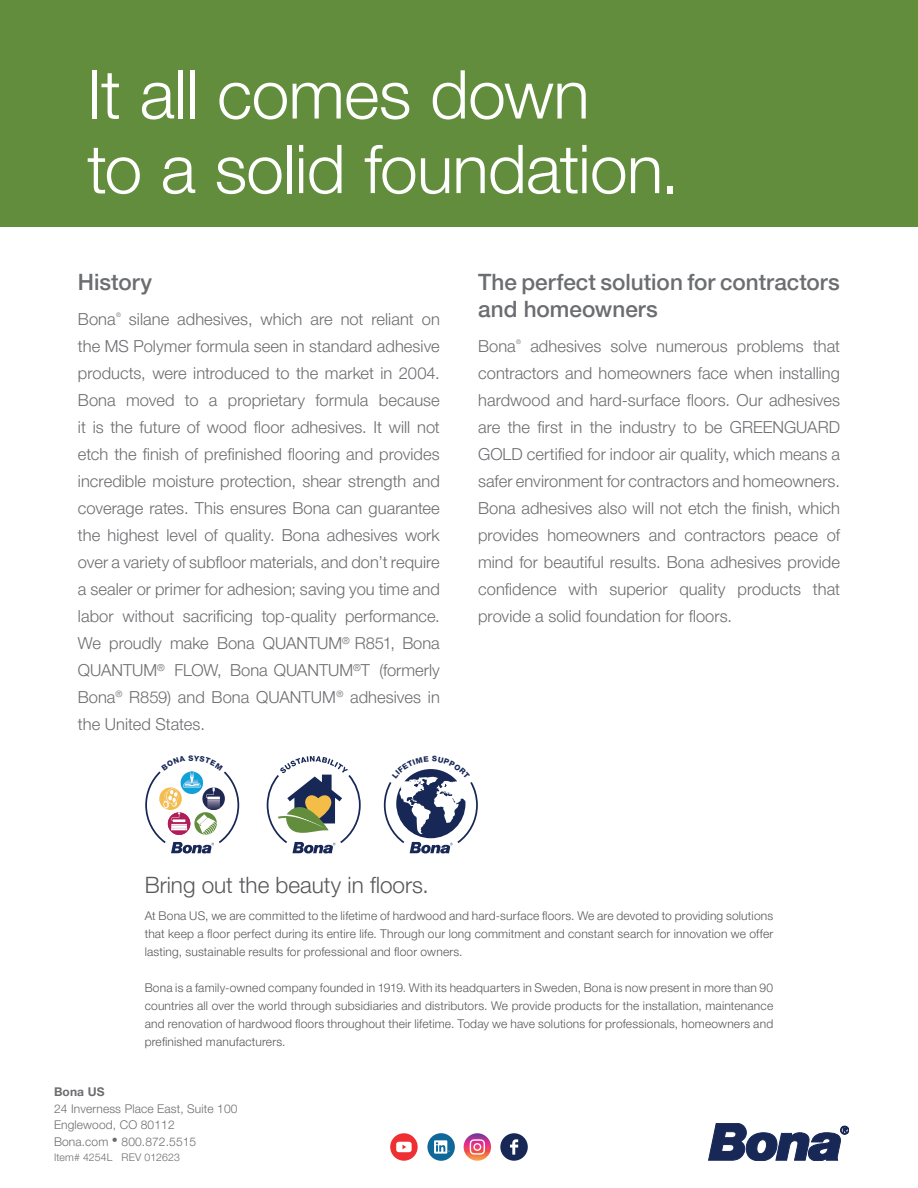
<style>
.page{position:relative;width:918px;height:1188px;background:#fff}
.page>*{position:absolute;margin:0;border:0;box-sizing:border-box;transform-origin:0 0}
.t1{font:300 67.5px/74.6px "Helvetica Neue LT Pro";letter-spacing:-.01em;color:#fff}
.t2{font:500 22.5px/27px "Helvetica Neue LT Pro";color:#6c6d70}
.t3{font:300 22.5px "Helvetica Neue LT Pro";color:#57585a}
.t4{font:300 16.5px/27px "Helvetica Neue LT Pro";letter-spacing:.005em;color:#6c6d70;text-align:justify}
.t5{font:300 12px/18px "Helvetica Neue LT Pro";letter-spacing:.015em;color:#57585a;text-align:justify}
.t6{font:300 12px "Helvetica Neue LT Pro";letter-spacing:.01em;color:#6c6d70}
.t7{font:700 12px "Helvetica Neue LT Pro";letter-spacing:.01em;color:#6c6d70}
.t8{font:300 10.5px "Helvetica Neue LT Pro";letter-spacing:.01em;color:#6c6d70}
.t9{font:300 6.15px "Helvetica Neue LT Pro";color:#6c6d70}
</style>
<div class="page">
<div style="left:0;top:0;width:918px;height:227px;background:#628d3c"></div>
<svg style="left:427px;top:1133px;width:28px;height:28px"></svg>
<svg style="left:434px;top:1141px;width:16px;height:12px"></svg>
<svg style="left:464px;top:1133px;width:27px;height:28px"></svg>
<svg style="left:470px;top:1139px;width:15px;height:16px"></svg>
<div style="left:500px;top:1133px;width:28px;height:28px;background:#172857;border-radius:50%"></div>
<svg style="left:510px;top:1139px;width:8px;height:16px"></svg>
<div style="left:390px;top:1133px;width:28px;height:28px;background:#ee3033;border-radius:50%"></div>
<svg style="left:396px;top:1142px;width:16px;height:10px"></svg>
<svg style="left:708px;top:1123px;width:141px;height:38px"></svg>
<svg style="left:266px;top:756px;width:95px;height:98px"></svg>
<svg style="left:383px;top:769px;width:95px;height:85px"></svg>
<svg style="left:145px;top:771px;width:95px;height:83px"></svg>
<p class="t1" style="left:87px;top:56px;width:594px">It all comes down<br>to a solid foundation.</p>
<p class="t2" style="left:78px;top:268px;width:76px">History</p>
<p class="t4" style="left:78px;top:306px;width:39px">Bona</p>
<p class="t9" style="left:116px;top:312px;width:6px">®</p>
<p class="t4" style="left:78px;top:306px;width:363px;text-indent:51px">silane adhesives, which are not reliant on the MS Polymer formula seen in standard adhesive products, were introduced to the market in 2004.<br>Bona moved to a proprietary formula because it is the future of wood floor adhesives. It will not etch the finish of prefinished flooring and provides incredible moisture protection, shear strength and coverage rates. This ensures Bona can guarantee the highest level of quality. Bona adhesives work over a variety of subfloor materials, and don’t require a sealer or primer for adhesion; saving you time and labor without sacrificing top-quality performance.<br>We proudly make Bona QUANTUM<sup>®</sup> R851, Bona QUANTUM<sup>®</sup> FLOW, Bona QUANTUM<sup>®</sup>T (formerly Bona<sup>®</sup> R859) and Bona QUANTUM<sup>®</sup> adhesives in the United States.</p>
<p class="t2" style="left:478px;top:268px;width:363px">The perfect solution for contractors and homeowners</p>
<p class="t4" style="left:478px;top:333px;width:39px">Bona</p>
<p class="t9" style="left:516px;top:339px;width:6px">®</p>
<p class="t4" style="left:478px;top:333px;width:363px;text-indent:52px">adhesives solve numerous problems that contractors and homeowners face when installing hardwood and hard-surface floors. Our adhesives are the first in the industry to be GREENGUARD GOLD certified for indoor air quality, which means a safer environment for contractors and homeowners.<br>Bona adhesives also will not etch the finish, which provides homeowners and contractors peace of mind for beautiful results. Bona adhesives provide confidence with superior quality products that provide a solid foundation for floors.</p>
<p class="t3" style="left:145px;top:872px;width:286px">Bring out the beauty in floors.</p>
<p class="t5" style="left:145px;top:906px;width:630px">At Bona US, we are committed to the lifetime of hardwood and hard-surface floors. We are devoted to providing solutions that keep a floor perfect during its entire life. Through our long commitment and constant search for innovation we offer lasting, sustainable results for professional and floor owners.</p>
<p class="t5" style="left:145px;top:978px;width:630px">Bona is a family-owned company founded in 1919. With its headquarters in Sweden, Bona is now present in more than 90 countries all over the world through subsidiaries and distributors. We provide products for the installation, maintenance and renovation of hardwood floors throughout their lifetime. Today we have solutions for professionals, homeowners and prefinished manufacturers.</p>
<p class="t7" style="left:54px;top:1085px;width:52px">Bona US</p>
<p class="t6" style="left:54px;top:1101px;width:185px">24 Inverness Place East, Suite 100</p>
<p class="t6" style="left:54px;top:1118px;width:122px">Englewood, CO 80112</p>
<p class="t6" style="left:54px;top:1134px;width:144px">Bona.com • 800.872.5515</p>
<p class="t8" style="left:54px;top:1151px;width:127px">Item# 4254L REV 012623</p>
</div>
